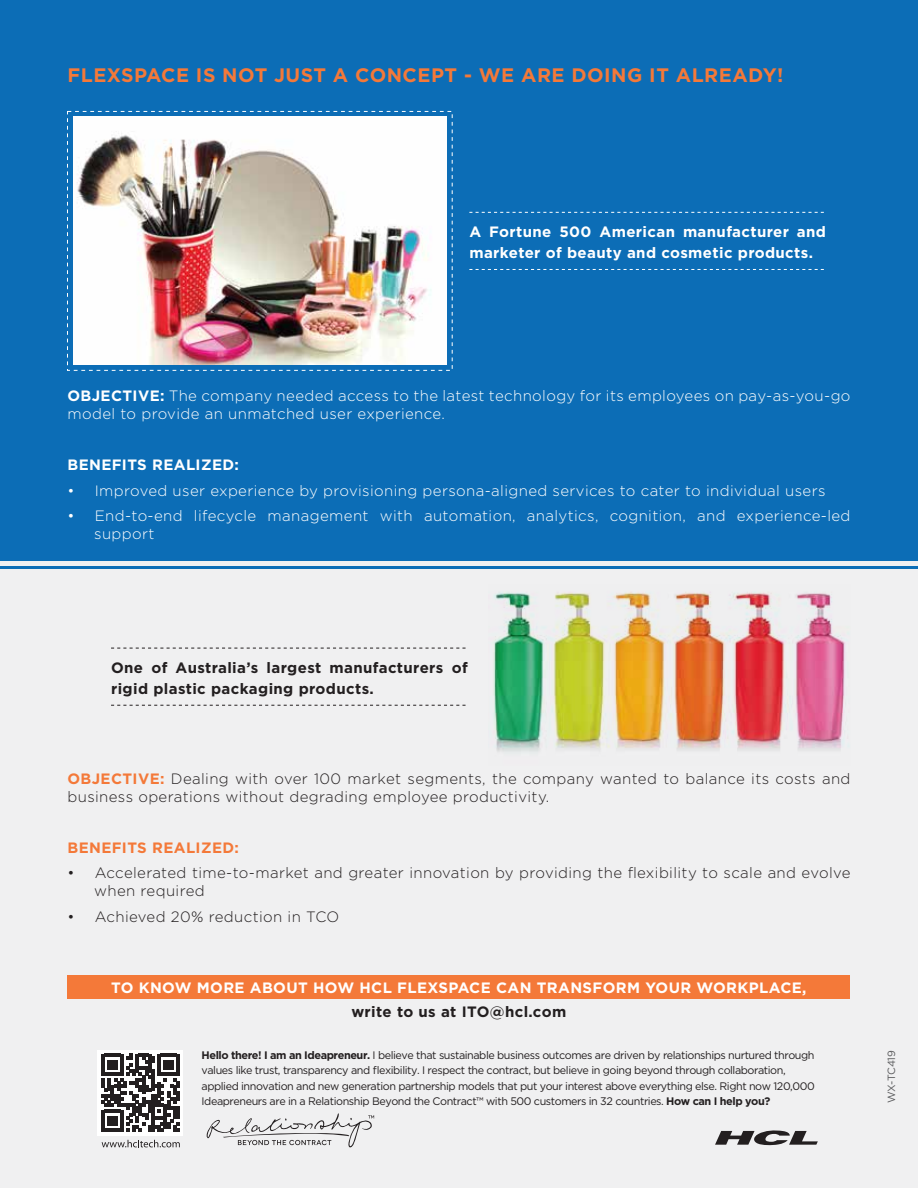
<style>
.page{position:relative;width:918px;height:1188px;background:#f0f0f1}
.page>*{position:absolute;margin:0;border:0;box-sizing:border-box;transform-origin:0 0}
.t1{font:700 19.5px "Gotham";letter-spacing:.025em;color:#f47939}
.t2{font:300 15px/18px "Gotham";letter-spacing:.025em;color:#fff}
.t3{font:300 15px/18px "Gotham";letter-spacing:.025em;color:#231f20}
.t4{font:700 15px/21px "Gotham";letter-spacing:.025em;color:#fff}
.t5{font:700 15px/21px "Gotham";letter-spacing:.025em;color:#231f20}
.t6{font:700 15px "Gotham";letter-spacing:.025em;color:#f47939}
.t7{font:10.95px/15.6px "Gotham";letter-spacing:-.04em;color:#231f20}
.t8{font:10.5px "Gotham";letter-spacing:-.015em;color:#58595b}
.s1{font-weight:700}
.s2{font-weight:700;color:#f47939}
</style>
<div class="page">
<div style="left:68px;top:975px;width:782px;height:24px;background:#f47939"></div>
<div style="left:0;top:0;width:918px;height:561px;background:#0c6db6"></div>
<svg style="left:715px;top:1130px;width:103px;height:16px"></svg>
<svg style="left:206px;top:1113px;width:168px;height:35px"></svg>
<svg style="left:102px;top:1140px;width:78px;height:7px"></svg>
<div style="left:98px;top:1050px;width:85px;height:85px;background:#fff"></div>
<svg style="left:101px;top:1054px;width:78px;height:78px"></svg>
<hr style="left:0;top:566px;width:918px;height:3px;background:#0c6db6">
<img style="left:73px;top:117px;width:374px;height:248px">
<svg style="left:469px;top:212px;width:355px;height:1px"></svg>
<svg style="left:469px;top:269px;width:355px;height:1px"></svg>
<svg style="left:111px;top:648px;width:355px;height:1px"></svg>
<svg style="left:111px;top:705px;width:355px;height:1px"></svg>
<img style="left:493px;top:592px;width:356px;height:160px">
<div style="left:67px;top:111px;width:385px;height:260px;border:1px dashed #fff"></div>
<h1 class="t1" style="left:68px;top:62px;width:718px">FLEXSPACE IS NOT JUST A CONCEPT - WE ARE DOING IT ALREADY!</h1>
<h2 class="t4" style="left:469px;top:221px;width:358px">A Fortune 500 American manufacturer and marketer of beauty and cosmetic products.</h2>
<h2 class="t2" style="left:68px;top:387px;width:785px"><span class="s1">OBJECTIVE:</span> The company needed access to the latest technology for its employees on pay-as-you-go model to provide an unmatched user experience.</h2>
<h2 class="t4" style="left:68px;top:455px;width:173px">BENEFITS REALIZED:</h2>
<h2 class="t2" style="left:68px;top:481px;width:760px">• Improved user experience by provisioning persona-aligned services to cater to individual users</h2>
<h2 class="t2" style="left:94px;top:507px;width:758px;text-indent:-27px">• End-to-end lifecycle management with automation, analytics, cognition, and experience-led support</h2>
<h2 class="t5" style="left:111px;top:657px;width:358px">One of Australia’s largest manufacturers of rigid plastic packaging products.</h2>
<h2 class="t3" style="left:68px;top:769px;width:785px"><span class="s2">OBJECTIVE:</span> Dealing with over 100 market segments, the company wanted to balance its costs and business operations without degrading employee productivity.</h2>
<h2 class="t6" style="left:68px;top:837px;width:173px">BENEFITS REALIZED:</h2>
<h2 class="t3" style="left:94px;top:864px;width:758px;text-indent:-27px">• Accelerated time-to-market and greater innovation by providing the flexibility to scale and evolve when required</h2>
<h2 class="t3" style="left:68px;top:907px;width:273px">• Achieved 20% reduction in TCO</h2>
<h2 class="t4" style="left:111px;top:977px;width:697px">TO KNOW MORE ABOUT HOW HCL FLEXSPACE CAN TRANSFORM YOUR WORKPLACE,</h2>
<h2 class="t5" style="left:351px;top:1001px;width:216px">write to us at ITO@hcl.com</h2>
<p class="t7" style="left:202px;top:1047px;width:615px"><span class="s1">Hello there! I am an Ideapreneur.</span> I believe that sustainable business outcomes are driven by relationships nurtured through values like trust, transparency and flexibility. I respect the contract, but believe in going beyond through collaboration, applied innovation and new generation partnership models that put your interest above everything else. Right now 120,000<br>Ideapreneurs are in a Relationship Beyond the Contract™ with 500 customers in 32 countries. <span class="s1">How can I help you?</span></p>
<p class="t8" style="left:885px;top:1103px;width:55px;rotate:-90deg">WX-TC419</p>
</div>
